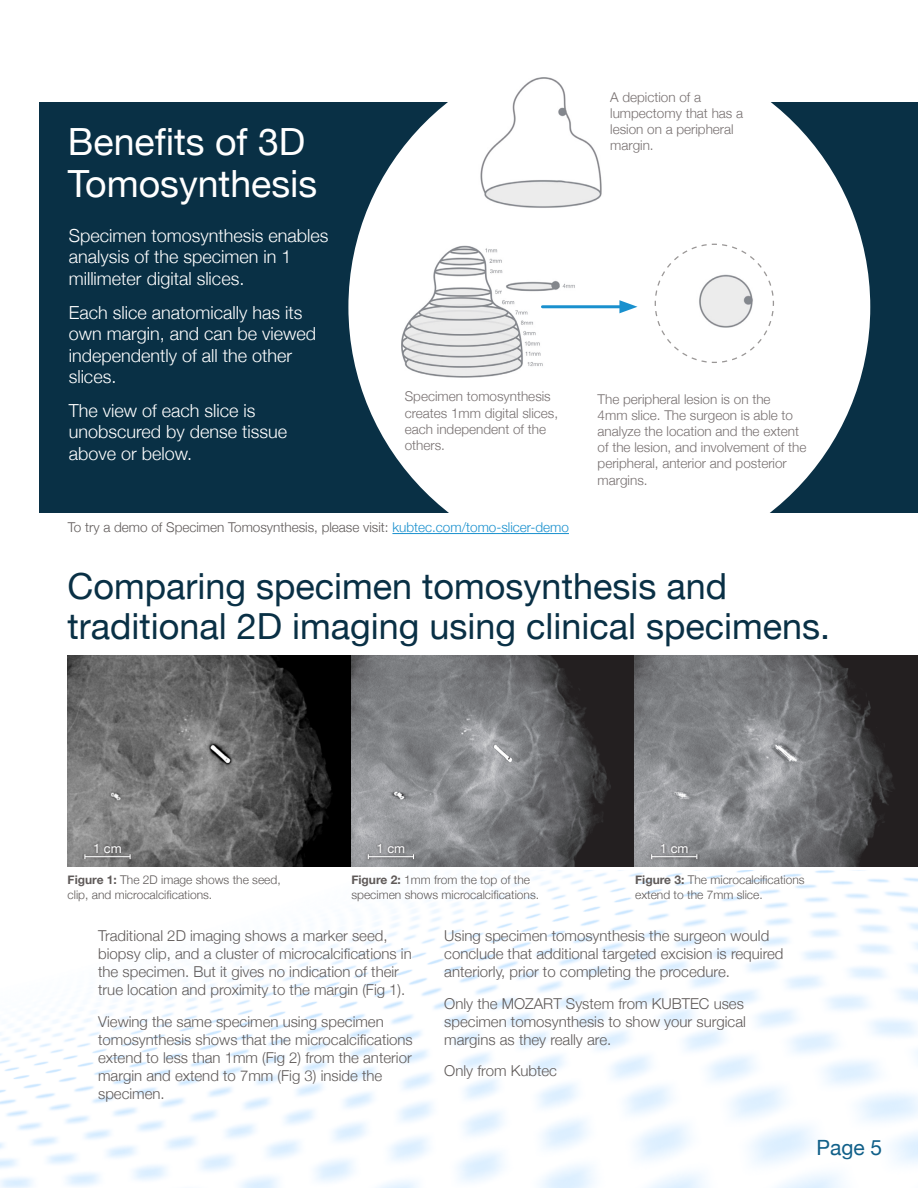
<style>
.page{position:relative;width:918px;height:1188px;background:#fff}
.page>*{position:absolute;margin:0;border:0;box-sizing:border-box;transform-origin:0 0}
.t1{font:37.5px/42px "Helvetica Neue";color:#fff}
.Intro_Paragraph{font:36px/40.5px "Helvetica Neue";color:#093045}
.Sub_Heading{font:21px "Helvetica Neue";color:#116089}
.Intro_Paragraph-2{font:300 18px/21.6px "Helvetica Neue";color:#fff}
.Intro_Paragraph-3{font:300 15px/18px "Helvetica Neue";color:#5f5a59}
.Intro_Paragraph-4{font:300 13.5px/16.2px "Helvetica Neue";color:#777070}
.Intro_Paragraph-5{font:300 13.5px "Helvetica Neue";color:#5f5a59}
.Intro_Paragraph-6{font:12.9px "Helvetica Neue";color:#fff}
.Intro_Paragraph-7{font:300 12px/14.4px "Helvetica Neue";color:#5f5a59}
.s1{color:#1990ce}
.s2{font-weight:700}
</style>
<div class="page">
<img style="left:0;top:870px;width:918px;height:318px">
<div style="left:39px;top:102px;width:879px;height:411px;background:#093045"></div>
<div style="left:348px;top:46px;width:522px;height:522px;background:#fff;border-radius:50%"></div>
<img style="left:401px;top:245px;width:148px;height:133px">
<img style="left:480px;top:77px;width:122px;height:131px">
<svg style="left:654px;top:243px;width:120px;height:120px"></svg>
<hr style="left:392px;top:533px;width:177px;height:1px;background:#1990ce">
<img style="left:68px;top:655px;width:850px;height:211px">
<div style="left:82px;top:851px;width:52px;height:11px;background:#231f20;opacity:.75"></div>
<hr style="left:85px;top:856px;width:45px;height:1px;background:#fff">
<div style="left:91px;top:841px;width:33px;height:15px;background:#231f20;opacity:.75"></div>
<div style="left:365px;top:851px;width:52px;height:11px;background:#231f20;opacity:.75"></div>
<hr style="left:368px;top:856px;width:46px;height:1px;background:#fff">
<div style="left:375px;top:841px;width:32px;height:15px;background:#231f20;opacity:.75"></div>
<div style="left:648px;top:851px;width:52px;height:11px;background:#231f20;opacity:.75"></div>
<hr style="left:652px;top:856px;width:45px;height:1px;background:#fff">
<div style="left:658px;top:841px;width:32px;height:15px;background:#231f20;opacity:.75"></div>
<img style="left:502px;top:275px;width:73px;height:21px">
<hr style="left:542px;top:305px;width:84px;height:3px;background:#1990ce">
<svg style="left:619px;top:300px;width:19px;height:13px"></svg>
<p class="t1" style="left:68px;top:123px;width:251px">Benefits of 3D<br>Tomosynthesis</p>
<p class="Intro_Paragraph-2" style="left:69px;top:223px;width:261px">Specimen tomosynthesis enables analysis of the specimen in 1 millimeter digital slices.</p>
<p class="Intro_Paragraph-2" style="left:69px;top:300px;width:249px">Each slice anatomically has its own margin, and can be viewed independently of all the other slices.</p>
<p class="Intro_Paragraph-2" style="left:69px;top:398px;width:220px">The view of each slice is unobscured by dense tissue above or below.</p>
<p class="Intro_Paragraph-4" style="left:610px;top:88px;width:135px">A depiction of a lumpectomy that has a lesion on a peripheral margin.</p>
<p class="Intro_Paragraph-4" style="left:405px;top:387px;width:155px">Specimen tomosynthesis creates 1mm digital slices, each independent of the others.</p>
<p class="Intro_Paragraph-4" style="left:598px;top:390px;width:210px">The peripheral lesion is on the<br>4mm slice. The surgeon is able to analyze the location and the extent of the lesion, and involvement of the peripheral, anterior and posterior margins.</p>
<p class="Intro_Paragraph-5" style="left:68px;top:517px;width:503px">To try a demo of Specimen Tomosynthesis, please visit: <span class="s1">kubtec.com/tomo-slicer-demo</span></p>
<p class="Intro_Paragraph" style="left:68px;top:568px;width:764px">Comparing specimen tomosynthesis and traditional 2D imaging using clinical specimens.</p>
<p class="Intro_Paragraph-6" style="left:93px;top:840px;width:30px">1 cm</p>
<p class="Intro_Paragraph-6" style="left:377px;top:840px;width:30px">1 cm</p>
<p class="Intro_Paragraph-6" style="left:660px;top:840px;width:30px">1 cm</p>
<p class="Intro_Paragraph-7" style="left:68px;top:872px;width:215px"><span class="s2">Figure 1:</span> The 2D image shows the seed, clip, and microcalcifications.</p>
<p class="Intro_Paragraph-7" style="left:351px;top:872px;width:189px"><span class="s2">Figure 2:</span> 1mm from the top of the specimen shows microcalcifications.</p>
<p class="Intro_Paragraph-7" style="left:635px;top:872px;width:171px"><span class="s2">Figure 3:</span> The microcalcifications extend to the 7mm slice.</p>
<p class="Intro_Paragraph-3" style="left:98px;top:926px;width:315px">Traditional 2D imaging shows a marker seed, biopsy clip, and a cluster of microcalcifications in the specimen. But it gives no indication of their true location and proximity to the margin (Fig 1).</p>
<p class="Intro_Paragraph-3" style="left:98px;top:1011px;width:316px">Viewing the same specimen using specimen tomosynthesis shows that the microcalcifications extend to less than 1mm (Fig 2) from the anterior margin and extend to 7mm (Fig 3) inside the specimen.</p>
<p class="Intro_Paragraph-3" style="left:444px;top:926px;width:341px">Using specimen tomosynthesis the surgeon would conclude that additional targeted excision is required anteriorly, prior to completing the procedure.</p>
<p class="Intro_Paragraph-3" style="left:444px;top:993px;width:303px">Only the MOZART System from KUBTEC uses specimen tomosynthesis to show your surgical margins as they really are.</p>
<p class="Intro_Paragraph-3" style="left:444px;top:1061px;width:114px">Only from Kubtec</p>
<p class="Sub_Heading" style="left:816px;top:1132px;width:67px">Page 5</p>
</div>
